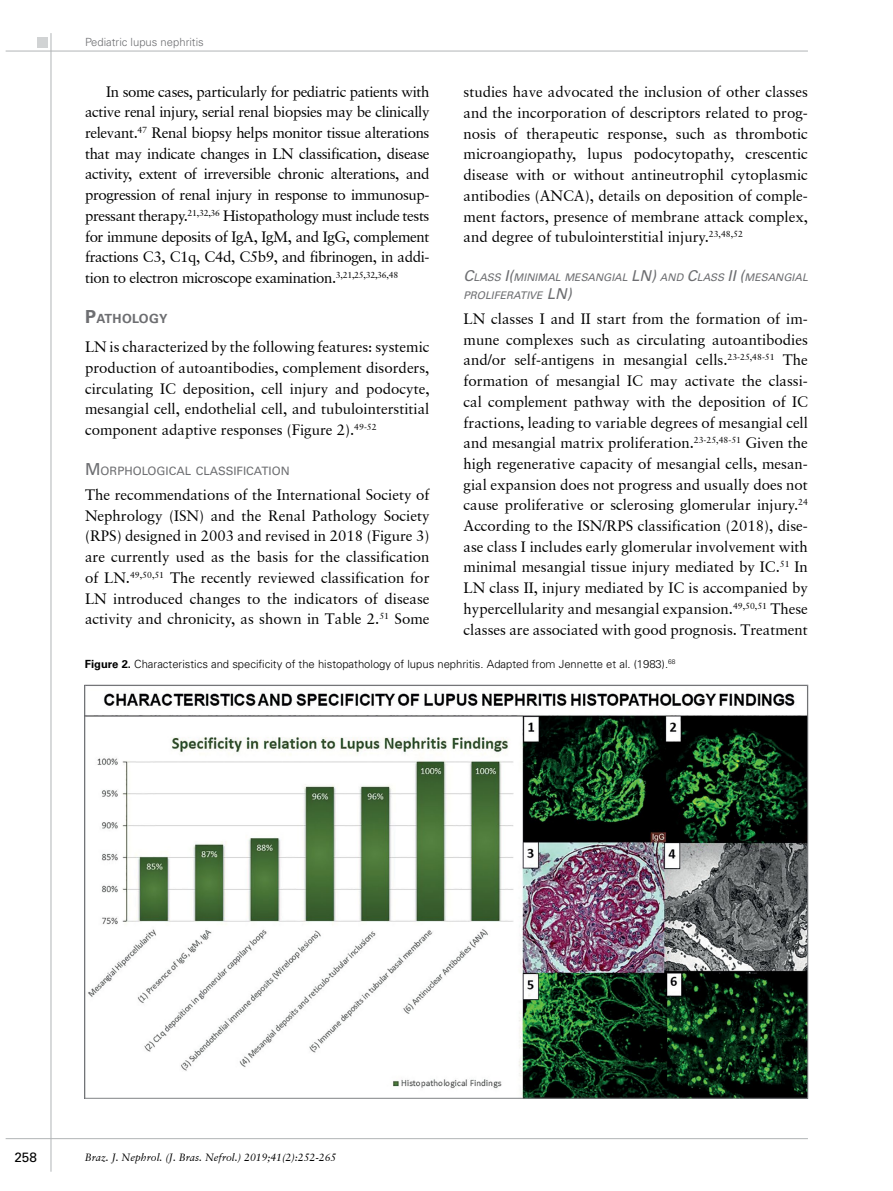
<style>
.page{position:relative;width:893px;height:1191px;background:#fff}
.page>*{position:absolute;margin:0;border:0;box-sizing:border-box;transform-origin:0 0}
.t1{font:15px/20.7px "Garamond Retrospective S Si";color:#000;text-align:justify}
.t2{font:13.5px "Univers LT Std";color:#000}
.t3{font:700 12.6px "Univers LT Std";letter-spacing:.03em;color:#6d6e71}
.t4{font:11.55px "Univers LT Std";color:#6d6e71}
.t5{font:300 11.25px "Univers LT Std";color:#000}
.t6{font:300 11.25px "Univers LT Std";color:#6d6e71}
.t7{font:italic 10.5px/18px "Univers LT Std";color:#6d6e71}
.t8{font:italic 10.5px "Garamond Retrospective S Si";color:#000}
.s1{font-size:18px}
.s2{font-size:16.5px}
.s3{font-size:15px}
.s4{font-weight:700}
</style>
<div class="page">
<div style="left:37px;top:37px;width:11px;height:11px;background:#d1d3d4"></div>
<hr style="left:6px;top:51px;width:802px;height:1px;background:#b1b4b6">
<hr style="left:51px;top:33px;width:1px;height:1138px;background:#b1b4b6">
<hr style="left:6px;top:1138px;width:802px;height:1px;background:#b1b4b6">
<img style="left:87px;top:693px;width:719px;height:403px">
<p class="t6" style="left:85px;top:36px;width:120px">Pediatric lupus nephritis</p>
<p class="t1" style="left:85px;top:81px;width:346px;text-indent:21px">In some cases, particularly for pediatric patients with active renal injury, serial renal biopsies may be clinically relevant.<sup>47</sup> Renal biopsy helps monitor tissue alterations that may indicate changes in LN classification, disease activity, extent of irreversible chronic alterations, and progression of renal injury in response to immunosup&shy;pressant therapy.<sup>21,32,36</sup> Histopathology must include tests for immune deposits of IgA, IgM, and IgG, complement fractions C3, C1q, C4d, C5b9, and fibrinogen, in addi&shy;tion to electron microscope examination.<sup>3,21,25,32,36,48</sup></p>
<p class="t3" style="left:85px;top:311px;width:84px"><span class="s1">P</span>ATHOLOGY</p>
<p class="t1" style="left:85px;top:336px;width:346px">LN is characterized by the following features: systemic production of autoantibodies, complement disorders, circulating IC deposition, cell injury and podocyte, mesangial cell, endothelial cell, and tubulointerstitial component adaptive responses (Figure 2).<sup>49-52</sup></p>
<p class="t4" style="left:85px;top:464px;width:206px"><span class="s2">M</span> ORPHOLOGICAL CLASSIFICATION</p>
<p class="t1" style="left:85px;top:484px;width:346px">The recommendations of the International Society of Nephrology (ISN) and the Renal Pathology Society (RPS) designed in 2003 and revised in 2018 (Figure 3) are currently used as the basis for the classification of LN.<sup>49,50,51</sup> The recently reviewed classification for LN introduced changes to the indicators of disease activity and chronicity, as shown in Table 2.<sup>51</sup> Some</p>
<p class="t1" style="left:463px;top:82px;width:346px">studies have advocated the inclusion of other classes and the incorporation of descriptors related to prog&shy;nosis of therapeutic response, such as thrombotic microangiopathy, lupus podocytopathy, crescentic disease with or without antineutrophil cytoplasmic antibodies (ANCA), details on deposition of comple&shy;ment factors, presence of membrane attack complex, and degree of tubulointerstitial injury.<sup>23,48,52</sup></p>
<p class="t7" style="left:463px;top:268px;width:346px"><span class="s3">C</span>LASS <span class="s3">I(</span>MINIMAL MESANGIAL <span class="s3">LN)</span> AND <span class="s3">C</span>LASS <span class="s3">II (</span>MESANGIAL<br>PROLIFERATIVE <span class="s3">LN)</span></p>
<p class="t1" style="left:463px;top:308px;width:346px">LN classes I and II start from the formation of im&shy;mune complexes such as circulating autoantibodies and/or self-antigens in mesangial cells.<sup>23-25,48-51</sup> The formation of mesangial IC may activate the classi&shy;cal complement pathway with the deposition of IC fractions, leading to variable degrees of mesangial cell and mesangial matrix proliferation.<sup>23-25,48-51</sup> Given the high regenerative capacity of mesangial cells, mesan&shy;gial expansion does not progress and usually does not cause proliferative or sclerosing glomerular injury.<sup>24<br></sup>According to the ISN/RPS classification (2018), dise&shy;ase class I includes early glomerular involvement with minimal mesangial tissue injury mediated by IC.<sup>51</sup> In LN class II, injury mediated by IC is accompanied by hypercellularity and mesangial expansion.<sup>49,50,51</sup> These classes are associated with good prognosis. Treatment</p>
<p class="t5" style="left:85px;top:657px;width:592px"><span class="s4">Figure 2.</span> Characteristics and specificity of the histopathology of lupus nephritis. Adapted from Jennette et al. (1983).<sup>68</sup></p>
<p class="t2" style="left:14px;top:1149px;width:24px">258</p>
<p class="t8" style="left:85px;top:1151px;width:253px">Braz. J. Nephrol. (J. Bras. Nefrol.) 2019;41(2):252-265</p>
</div>
